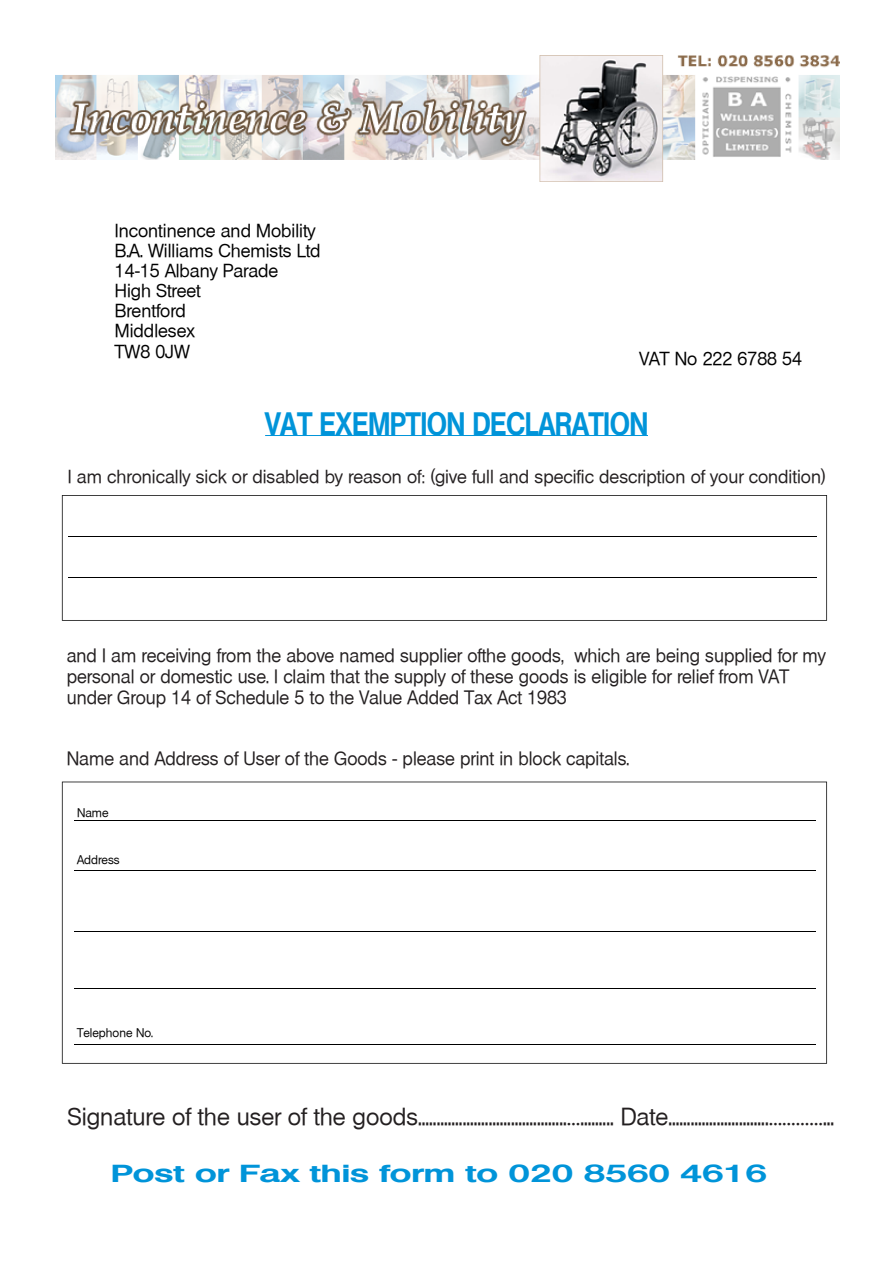
<style>
.page{position:relative;width:893px;height:1263px;background:#fff}
.page>*{position:absolute;margin:0;border:0;box-sizing:border-box;transform-origin:0 0}
.t1{font:31.65px "Basic Sans SF Bold";color:#0094d9;scale:.82 1}
.t2{font:24px "Basic Sans SF Bold";color:#0094d9;scale:1.49 1}
.t3{font:23.55px "Basic Sans SF";color:#231f20}
.t4{font:18.45px/20.5px "Basic Sans SF";color:#231f20}
.t5{font:18px/20.1px "Basic Sans SF";color:#000}
.t6{font:18px "Basic Sans SF";color:#231f20}
.t7{font:12px "Basic Sans SF";color:#000}
</style>
<div class="page">
<img style="left:55px;top:55px;width:785px;height:127px">
<hr style="left:265px;top:435px;width:383px;height:1px;background:#0094d9">
<svg style="left:62px;top:495px;width:765px;height:126px"></svg>
<hr style="left:68px;top:537px;width:749px;height:1px;background:#000">
<svg style="left:62px;top:782px;width:765px;height:282px"></svg>
<hr style="left:74px;top:870px;width:742px;height:1px;background:#000">
<hr style="left:74px;top:988px;width:742px;height:1px;background:#000">
<hr style="left:74px;top:931px;width:742px;height:1px;background:#000">
<hr style="left:74px;top:821px;width:742px;height:1px;background:#000">
<hr style="left:74px;top:1044px;width:742px;height:1px;background:#000">
<hr style="left:68px;top:577px;width:749px;height:1px;background:#000">
<p class="t5" style="left:115px;top:221px;width:207px">Incontinence and Mobility<br>B.A. Williams Chemists Ltd<br>14-15 Albany Parade<br>High Street<br>Brentford<br>Middlesex<br>TW8 0JW</p>
<p class="t5" style="left:639px;top:349px;width:164px">VAT No 222 6788 54</p>
<h1 class="t1" style="left:265px;top:411px;width:468px">VAT EXEMPTION DECLARATION</h1>
<p class="t6" style="left:68px;top:466px;width:759px">I am chronically sick or disabled by reason of: (give full and specific description of your condition)</p>
<p class="t4" style="left:67px;top:646px;width:761px">and I am receiving from the above named supplier ofthe goods, which are being supplied for my personal or domestic use. I claim that the supply of these goods is eligible for relief from VAT under Group 14 of Schedule 5 to the Value Added Tax Act 1983</p>
<p class="t4" style="left:67px;top:749px;width:564px">Name and Address of User of the Goods - please print in block capitals.</p>
<p class="t7" style="left:77px;top:806px;width:33px">Name</p>
<p class="t7" style="left:77px;top:853px;width:44px">Address</p>
<p class="t7" style="left:77px;top:1026px;width:77px">Telephone No.</p>
<p class="t3" style="left:68px;top:1104px;width:768px">Signature of the user of the goods........................................…......... Date...........................…………...</p>
<h2 class="t2" style="left:111px;top:1164px;width:442px">Post or Fax this form to 020 8560 4616</h2>
</div>
